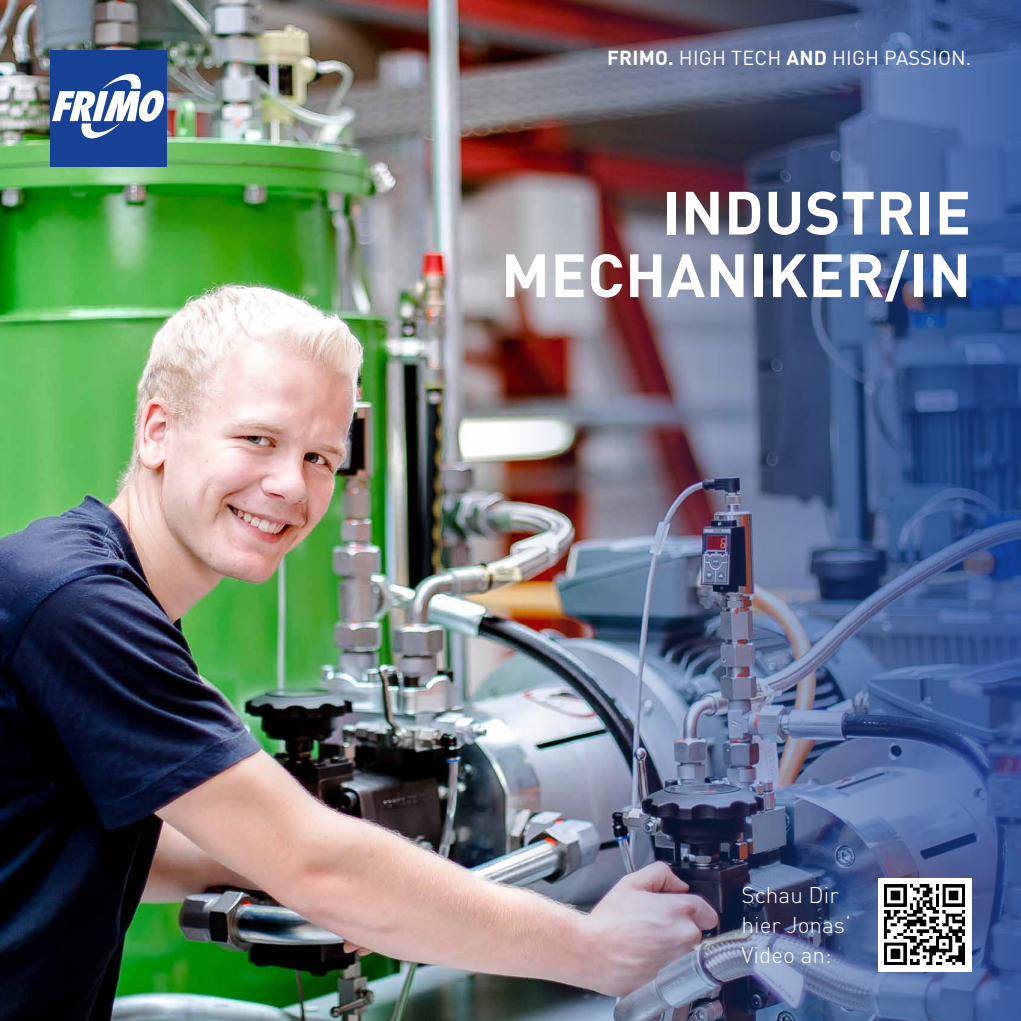
<style>
.page{position:relative;width:1021px;height:1021px;background:#fff}
.page>*{position:absolute;margin:0;border:0;box-sizing:border-box;transform-origin:0 0}
.t1{font:700 60px/62.5px "DIN Pro";letter-spacing:.01em;color:#fff;text-align:right}
.t2{font:300 22.5px/30px "DIN";color:#fff}
.t3{font:20px "DIN Pro";letter-spacing:.01em;color:#fff}
.s1{font-weight:700}
</style>
<div class="page">
<img style="left:0;top:0;width:508px;height:1020px">
<img style="left:508px;top:0;width:512px;height:1020px">
<div style="left:50px;top:50px;width:116px;height:116px;background:#164194"></div>
<svg style="left:52px;top:73px;width:112px;height:66px"></svg>
<div style="left:878px;top:878px;width:93px;height:93px;background:#fff"></div>
<img style="left:884px;top:884px;width:80px;height:80px">
<p class="t3" style="left:607px;top:44px;width:366px"><span class="s1">FRIMO.</span> HIGH TECH <span class="s1">AND</span> HIGH PASSION.</p>
<h1 class="t1" style="left:501px;top:179px;width:471px">INDUSTRIE<br>MECHANIKER/IN</h1>
<p class="t2" style="left:741px;top:879px;width:111px">Schau Dir hier Jonas‘<br>Video an:</p>
</div>
